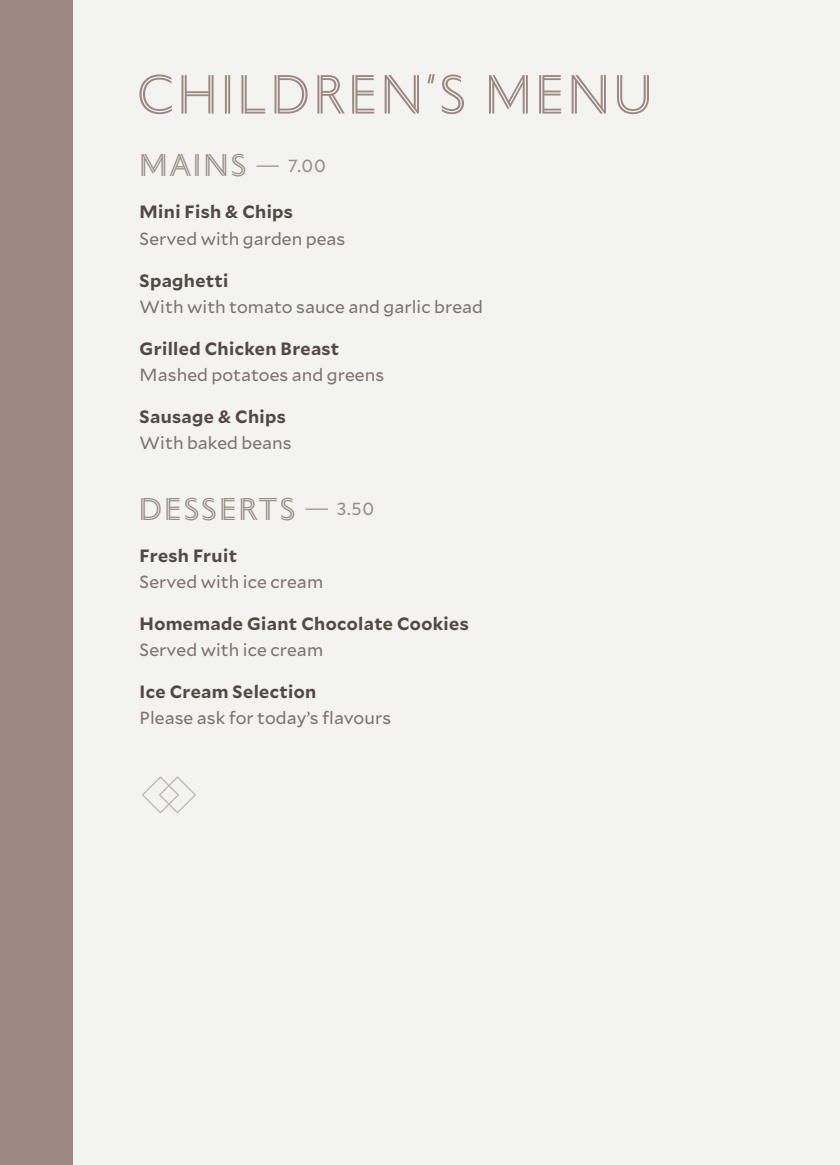
<style>
.page{position:relative;width:840px;height:1165px;background:#fff}
.page>*{position:absolute;margin:0;border:0;box-sizing:border-box;transform-origin:0 0}
.t1{font:58px "Portrait Inline Sans";letter-spacing:.065em;color:#9d8881}
.t2{font:42px "Portrait Inline Sans";letter-spacing:.045em;color:#998d86}
.t3{font:700 17.8px "Mallory";letter-spacing:.02em;color:#534943}
.t4{font:17.6px "Mallory";letter-spacing:.005em;color:#7d726d}
.t5{font:17.6px "Mallory";color:#998d86}
.s1{color:#ab9f99}
</style>
<div class="page">
<div style="left:1px;top:0;width:838px;height:1164px;background:#f3f3f2"></div>
<div style="left:0;top:0;width:72px;height:1164px;background:#9d8881"></div>
<h1 class="t1" style="left:137px;top:54px;width:516px">CHILDREN’S MENU</h1>
<h2 class="t2" style="left:139px;top:133px;width:109px">mains</h2>
<p class="t5" style="left:254px;top:153px;width:73px"><span class="s1">—</span> 7.00</p>
<p class="t3" style="left:139px;top:198px;width:155px">Mini Fish &amp; Chips</p>
<p class="t4" style="left:139px;top:226px;width:207px">Served with garden peas</p>
<p class="t3" style="left:139px;top:267px;width:90px">Spaghetti</p>
<p class="t4" style="left:139px;top:294px;width:345px">With with tomato sauce and garlic bread</p>
<p class="t3" style="left:139px;top:335px;width:201px">Grilled Chicken Breast</p>
<p class="t4" style="left:139px;top:362px;width:246px">Mashed potatoes and greens</p>
<p class="t3" style="left:139px;top:403px;width:148px">Sausage &amp; Chips</p>
<p class="t4" style="left:139px;top:430px;width:153px">With baked beans</p>
<h2 class="t2" style="left:139px;top:477px;width:158px">desserts</h2>
<p class="t5" style="left:303px;top:496px;width:72px"><span class="s1">—</span> 3.50</p>
<p class="t3" style="left:139px;top:542px;width:99px">Fresh Fruit</p>
<p class="t4" style="left:139px;top:569px;width:185px">Served with ice cream</p>
<p class="t3" style="left:139px;top:610px;width:330px">Homemade Giant Chocolate Cookies</p>
<p class="t4" style="left:139px;top:637px;width:185px">Served with ice cream</p>
<p class="t3" style="left:139px;top:678px;width:178px">Ice Cream Selection</p>
<p class="t4" style="left:139px;top:705px;width:253px">Please ask for today’s flavours</p>
</div>
